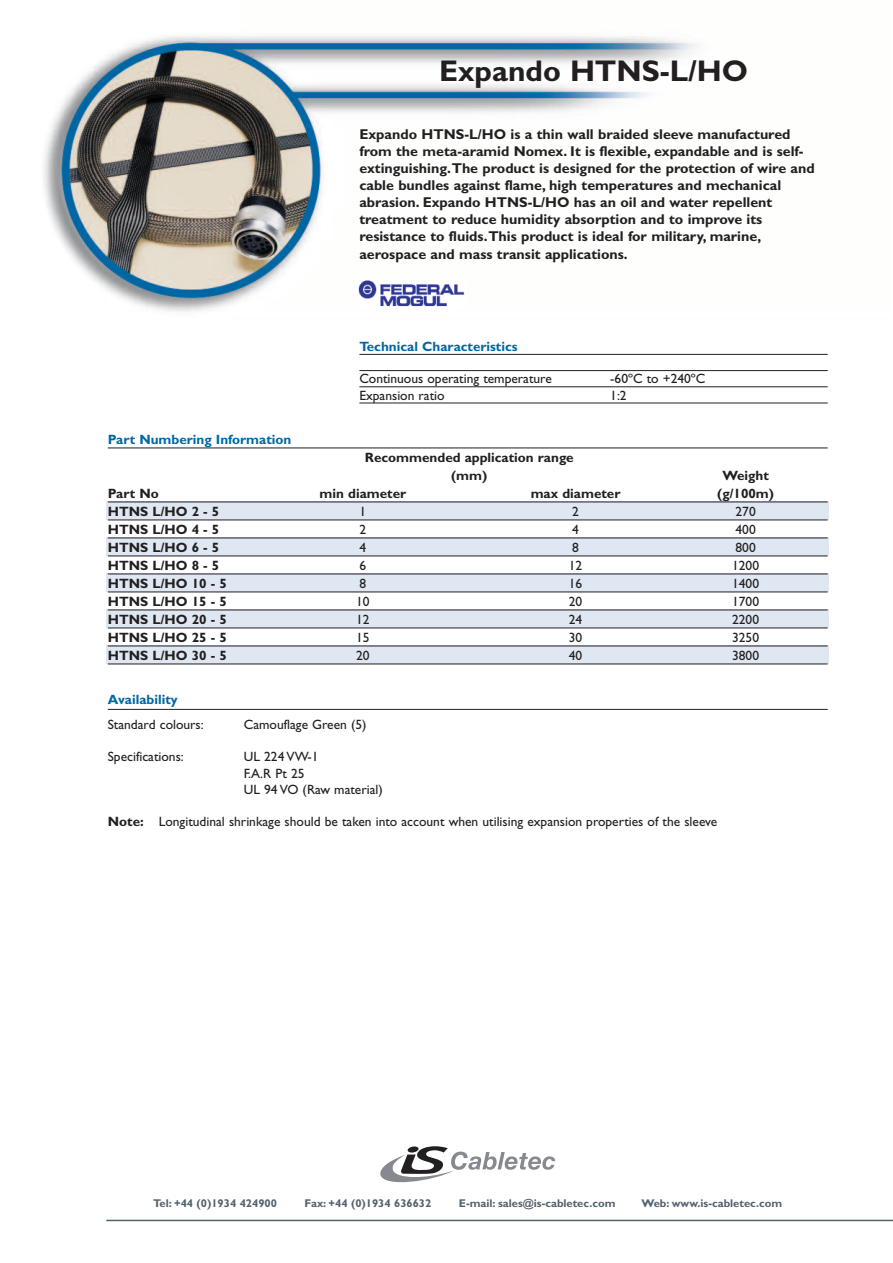
<style>
.page{position:relative;width:893px;height:1263px;background:#fff}
.page>*{position:absolute;margin:0;border:0;box-sizing:border-box;transform-origin:0 0}
.t1{font:700 30px "Gill Sans";color:#231f20}
.t2{font:700 14.25px/17.1px "Gill Sans";color:#231f20}
.t3{font:13.5px/16.2px "Gill Sans";color:#231f20}
.t4{font:700 13.5px/18px "Gill Sans";color:#231f20;text-align:center}
.t5{font:700 13.5px "Gill Sans";color:#0067a5}
.t6{font:700 11.25px "Gill Sans";color:#52626f}
.s1{font-weight:700}
</style>
<div class="page">
<img style="left:43px;top:36px;width:849px;height:1186px">
<hr style="left:106px;top:1220px;width:787px;height:1px;background:#52626f">
<svg style="left:380px;top:1146px;width:175px;height:36px"></svg>
<hr style="left:359px;top:354px;width:469px;height:1px;background:#231f20">
<hr style="left:359px;top:370px;width:469px;height:1px;background:#231f20">
<hr style="left:359px;top:386px;width:469px;height:1px;background:#231f20">
<hr style="left:359px;top:403px;width:469px;height:1px;background:#231f20">
<hr style="left:108px;top:709px;width:720px;height:1px;background:#231f20">
<div style="left:106px;top:502px;width:723px;height:18px;background:#dee7f2"></div>
<div style="left:106px;top:538px;width:723px;height:18px;background:#dee7f2"></div>
<div style="left:106px;top:574px;width:723px;height:18px;background:#dee7f2"></div>
<div style="left:106px;top:610px;width:723px;height:18px;background:#dee7f2"></div>
<div style="left:106px;top:646px;width:723px;height:18px;background:#dee7f2"></div>
<hr style="left:108px;top:448px;width:720px;height:1px;background:#231f20">
<hr style="left:108px;top:502px;width:720px;height:1px;background:#231f20">
<hr style="left:108px;top:520px;width:720px;height:1px;background:#231f20">
<hr style="left:108px;top:538px;width:720px;height:1px;background:#231f20">
<hr style="left:108px;top:556px;width:720px;height:1px;background:#231f20">
<hr style="left:108px;top:574px;width:720px;height:1px;background:#231f20">
<hr style="left:108px;top:592px;width:720px;height:1px;background:#231f20">
<hr style="left:108px;top:610px;width:720px;height:1px;background:#231f20">
<hr style="left:108px;top:628px;width:720px;height:1px;background:#231f20">
<hr style="left:108px;top:646px;width:720px;height:1px;background:#231f20">
<hr style="left:108px;top:664px;width:720px;height:1px;background:#231f20">
<img style="left:356px;top:279px;width:111px;height:29px">
<h1 class="t1" style="left:439px;top:60px;width:311px">Expando HTNS-L/HO</h1>
<p class="t2" style="left:359px;top:127px;width:457px">Expando HTNS-L/HO is a thin wall braided sleeve manufactured from the meta-aramid Nomex. It is flexible, expandable and is self&shy;extinguishing.The product is designed for the protection of wire and cable bundles against flame, high temperatures and mechanical abrasion. Expando HTNS-L/HO has an oil and water repellent treatment to reduce humidity absorption and to improve its resistance to fluids.This product is ideal for military, marine, aerospace and mass transit applications.</p>
<p class="t5" style="left:108px;top:435px;width:185px">Part Numbering Information</p>
<p class="t5" style="left:359px;top:341px;width:160px">Technical Characteristics</p>
<p class="t3" style="left:359px;top:372px;width:194px">Continuous operating temperature</p>
<p class="t3" style="left:610px;top:372px;width:97px">-60ºC to +240ºC</p>
<p class="t3" style="left:359px;top:388px;width:87px">Expansion ratio</p>
<p class="t3" style="left:610px;top:388px;width:18px">1:2</p>
<p class="t4" style="left:365px;top:450px;width:210px">Recommended application range (mm)</p>
<p class="t4" style="left:722px;top:468px;width:48px">Weight</p>
<p class="t4" style="left:108px;top:486px;width:52px">Part No</p>
<p class="t4" style="left:320px;top:486px;width:88px">min diameter</p>
<p class="t4" style="left:531px;top:486px;width:91px">max diameter</p>
<p class="t4" style="left:717px;top:486px;width:58px">(g/100m)</p>
<p class="t4" style="left:108px;top:504px;width:113px">HTNS L/HO 2 - 5</p>
<p class="t3" style="left:360px;top:505px;width:8px">1</p>
<p class="t3" style="left:572px;top:505px;width:8px">2</p>
<p class="t3" style="left:735px;top:505px;width:22px">270</p>
<p class="t4" style="left:108px;top:522px;width:113px">HTNS L/HO 4 - 5</p>
<p class="t3" style="left:360px;top:523px;width:8px">2</p>
<p class="t3" style="left:572px;top:523px;width:8px">4</p>
<p class="t3" style="left:735px;top:523px;width:22px">400</p>
<p class="t4" style="left:108px;top:540px;width:113px">HTNS L/HO 6 - 5</p>
<p class="t3" style="left:360px;top:541px;width:8px">4</p>
<p class="t3" style="left:572px;top:541px;width:8px">8</p>
<p class="t3" style="left:735px;top:541px;width:22px">800</p>
<p class="t4" style="left:108px;top:558px;width:113px">HTNS L/HO 8 - 5</p>
<p class="t3" style="left:360px;top:559px;width:8px">6</p>
<p class="t3" style="left:569px;top:559px;width:15px">12</p>
<p class="t3" style="left:732px;top:559px;width:28px">1200</p>
<p class="t4" style="left:108px;top:576px;width:120px">HTNS L/HO 10 - 5</p>
<p class="t3" style="left:360px;top:577px;width:8px">8</p>
<p class="t3" style="left:569px;top:577px;width:15px">16</p>
<p class="t3" style="left:732px;top:577px;width:28px">1400</p>
<p class="t4" style="left:108px;top:594px;width:120px">HTNS L/HO 15 - 5</p>
<p class="t3" style="left:356px;top:595px;width:15px">10</p>
<p class="t3" style="left:569px;top:595px;width:15px">20</p>
<p class="t3" style="left:732px;top:595px;width:28px">1700</p>
<p class="t4" style="left:108px;top:612px;width:120px">HTNS L/HO 20 - 5</p>
<p class="t3" style="left:356px;top:613px;width:15px">12</p>
<p class="t3" style="left:569px;top:613px;width:15px">24</p>
<p class="t3" style="left:732px;top:613px;width:28px">2200</p>
<p class="t4" style="left:108px;top:630px;width:120px">HTNS L/HO 25 - 5</p>
<p class="t3" style="left:356px;top:631px;width:15px">15</p>
<p class="t3" style="left:569px;top:631px;width:15px">30</p>
<p class="t3" style="left:732px;top:631px;width:28px">3250</p>
<p class="t4" style="left:108px;top:648px;width:120px">HTNS L/HO 30 - 5</p>
<p class="t3" style="left:356px;top:649px;width:15px">20</p>
<p class="t3" style="left:569px;top:649px;width:15px">40</p>
<p class="t3" style="left:732px;top:649px;width:28px">3800</p>
<p class="t5" style="left:108px;top:694px;width:71px">Availability</p>
<p class="t3" style="left:108px;top:718px;width:97px">Standard colours:</p>
<p class="t3" style="left:244px;top:718px;width:124px">Camouflage Green (5)</p>
<p class="t3" style="left:108px;top:750px;width:78px">Specifications:</p>
<p class="t3" style="left:244px;top:750px;width:140px">UL 224 VW-1<br>F.A.R Pt 25<br>UL 94 VO (Raw material)</p>
<p class="t3" style="left:108px;top:815px;width:611px"><span class="s1">Note:</span> Longitudinal shrinkage should be taken into account when utilising expansion properties of the sleeve</p>
<p class="t6" style="left:153px;top:1199px;width:125px">Tel: +44 (0)1934 424900</p>
<p class="t6" style="left:304px;top:1199px;width:128px">Fax: +44 (0)1934 636632</p>
<p class="t6" style="left:459px;top:1199px;width:158px">E-mail: sales@is-cabletec.com</p>
<p class="t6" style="left:642px;top:1199px;width:142px">Web: www.is-cabletec.com</p>
</div>
